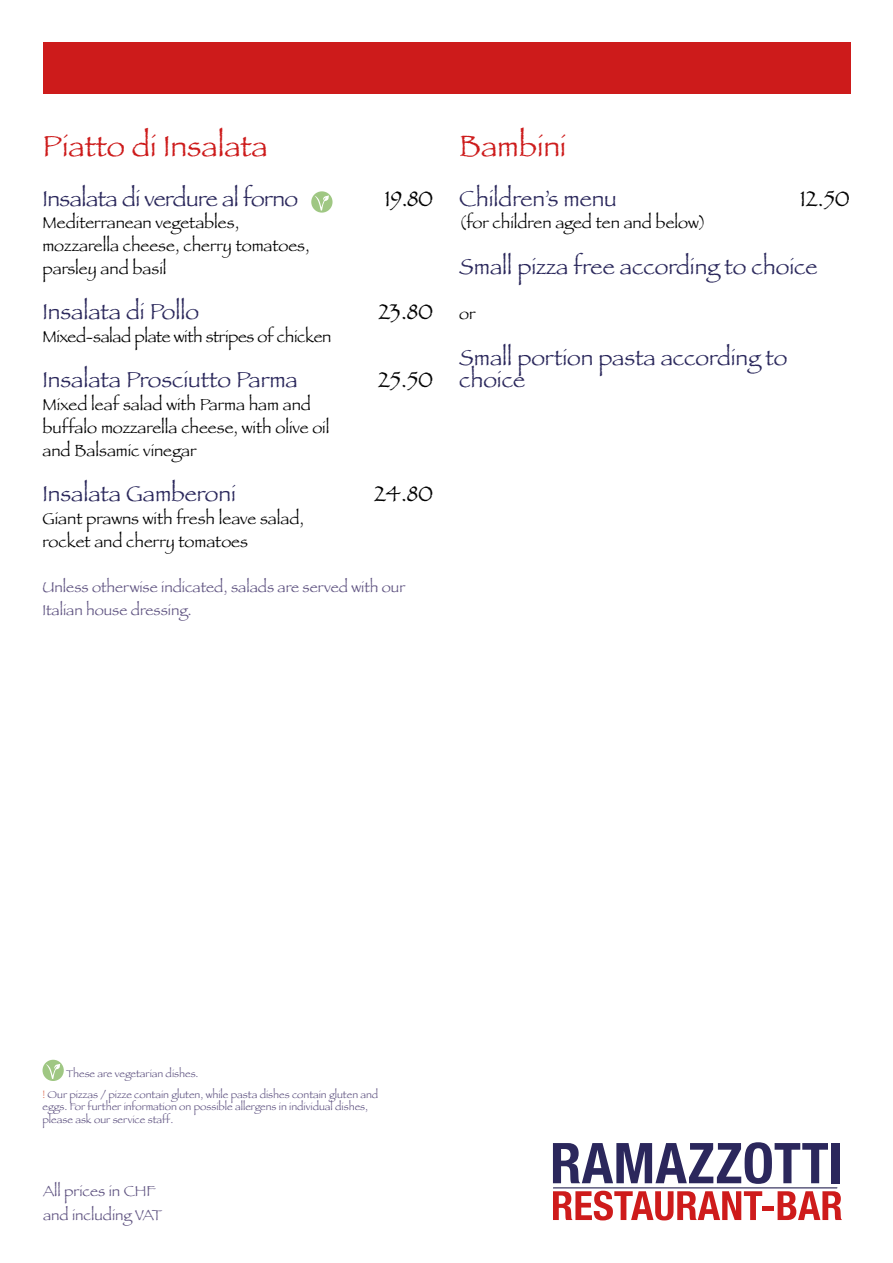
<style>
.page{position:relative;width:893px;height:1263px;background:#fff}
.page>*{position:absolute;margin:0;border:0;box-sizing:border-box;transform-origin:0 0}
.t1{font:30.3px "Papyrus";color:#cd1b1b}
.t2{font:22.65px/22.8px "Papyrus";color:#2a275b}
.t3{font:22.65px "Papyrus";color:#000}
.t4{font:22.65px "Papyrus";letter-spacing:-.02em;color:#2a275b}
.t5{font:16.65px/22.6px "Papyrus";color:#000}
.t6{font:16.65px "Papyrus";letter-spacing:-.02em;color:#000}
.t7{font:15.15px/22.6px "Papyrus";color:#5e5280}
.t8{font:10.5px/21.1px "Papyrus";color:#5e5280}
.s1{color:#dd684e}
</style>
<div class="page">
<svg style="left:553px;top:1143px;width:287px;height:77px"></svg>
<svg style="left:553px;top:1142px;width:275px;height:42px"></svg>
<div style="left:832px;top:1143px;width:8px;height:40px;background:#2b275c"></div>
<svg style="left:553px;top:1191px;width:209px;height:29px"></svg>
<div style="left:762px;top:1206px;width:12px;height:5px;background:#ce1b1b"></div>
<svg style="left:778px;top:1191px;width:64px;height:29px"></svg>
<hr style="left:553px;top:1187px;width:284px;height:1px;background:#2b275c">
<svg style="left:311px;top:191px;width:22px;height:22px"></svg>
<svg style="left:315px;top:195px;width:14px;height:16px"></svg>
<div style="left:43px;top:43px;width:808px;height:51px;background:#cd1b1b"></div>
<div style="left:43px;top:1060px;width:21px;height:21px;background:#9fc783;border-radius:50%"></div>
<svg style="left:46px;top:1064px;width:14px;height:15px"></svg>
<h1 class="t1" style="left:43px;top:128px;width:227px">Piatto di Insalata</h1>
<h2 class="t4" style="left:43px;top:185px;width:257px">Insalata di verdure al forno</h2>
<h2 class="t3" style="left:385px;top:185px;width:50px">19.80</h2>
<p class="t5" style="left:43px;top:211px;width:269px">Mediterranean vegetables, mozzarella cheese, cherry tomatoes, parsley and basil</p>
<h2 class="t2" style="left:43px;top:300px;width:158px">Insalata di Pollo</h2>
<h2 class="t3" style="left:378px;top:298px;width:57px">23.80</h2>
<p class="t6" style="left:43px;top:326px;width:290px">Mixed-salad plate with stripes of chicken</p>
<h2 class="t2" style="left:43px;top:368px;width:257px">Insalata Prosciutto Parma</h2>
<h2 class="t3" style="left:378px;top:366px;width:57px">25.50</h2>
<p class="t5" style="left:43px;top:393px;width:288px">Mixed leaf salad with Parma ham and buffalo mozzarella cheese, with olive oil and Balsamic vinegar</p>
<h2 class="t2" style="left:43px;top:482px;width:195px">Insalata Gamberoni</h2>
<h2 class="t3" style="left:374px;top:480px;width:61px">24.80</h2>
<p class="t5" style="left:43px;top:507px;width:263px">Giant prawns with fresh leave salad, rocket and cherry tomatoes</p>
<p class="t7" style="left:43px;top:575px;width:364px">Unless otherwise indicated, salads are served with our<br>Italian house dressing.</p>
<h1 class="t1" style="left:459px;top:128px;width:109px">Bambini</h1>
<h2 class="t2" style="left:459px;top:186px;width:159px">Children’s menu</h2>
<h2 class="t3" style="left:800px;top:185px;width:51px">12.50</h2>
<p class="t5" style="left:459px;top:211px;width:248px">(for children aged ten and below)</p>
<h2 class="t2" style="left:459px;top:255px;width:360px">Small pizza free according to choice</h2>
<p class="t5" style="left:459px;top:302px;width:18px">or</p>
<h2 class="t2" style="left:459px;top:345px;width:330px">Small portion pasta according to choice</h2>
<p class="t8" style="left:43px;top:1062px;width:337px;text-indent:24px">These are vegetarian dishes.<br><span class="s1">!</span> Our pizzas / pizze contain gluten, while pasta dishes contain gluten and</p>
<p class="t8" style="left:43px;top:1100px;width:327px;line-height:12.6px">eggs. For further information on possible allergens in individual dishes, please ask our service staff.</p>
<p class="t7" style="left:43px;top:1178px;width:121px;line-height:24.9px">All prices in CHF and including VAT</p>
</div>
